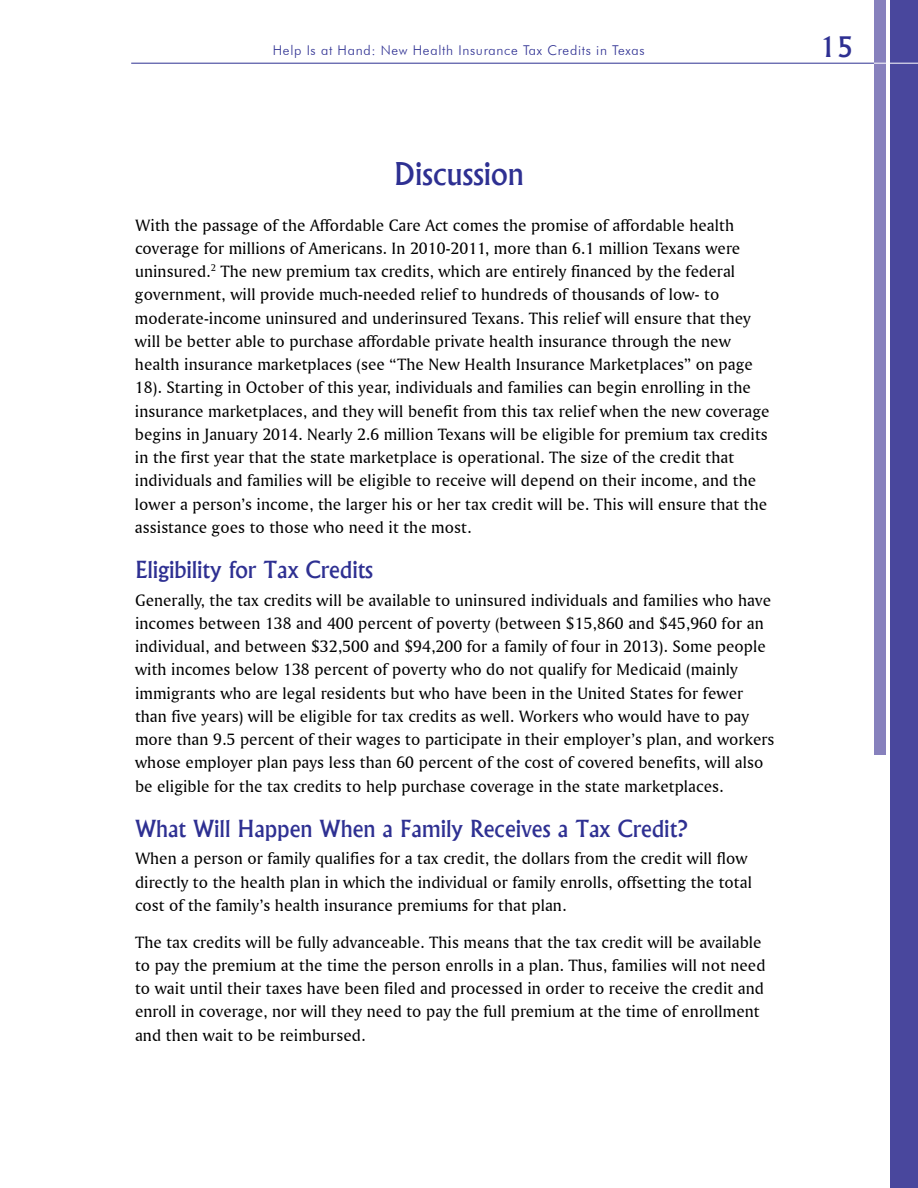
<style>
.page{position:relative;width:918px;height:1188px;background:#fff}
.page>*{position:absolute;margin:0;border:0;box-sizing:border-box;transform-origin:0 0}
.t1{font:500 30px "Albertus";color:#2e3092}
.t2{font:500 27px "Albertus";color:#2e3092}
.t3{font:500 22.5px "Albertus";color:#2e3092}
.t4{font:17.25px/23.2px "Amerigo BT Roman A";letter-spacing:.005em;color:#000}
.t5{font:300 13.5px "Futura BT";letter-spacing:.05em;color:#2e3092}
</style>
<div class="page">
<div style="left:890px;top:0;width:28px;height:1188px;background:#49479d"></div>
<div style="left:874px;top:0;width:12px;height:754px;background:#8781bd"></div>
<hr style="left:131px;top:63px;width:743px;height:1px;background:#2e3092">
<hr style="left:874px;top:63px;width:44px;height:1px;background:#fff">
<p class="t5" style="left:273px;top:42px;width:373px">Help Is at Hand: New Health Insurance Tax Credits in Texas</p>
<h2 class="t2" style="left:820px;top:30px;width:35px">15</h2>
<h1 class="t1" style="left:394px;top:155px;width:131px">Discussion</h1>
<p class="t4" style="left:135px;top:213px;width:636px">With the passage of the Affordable Care Act comes the promise of affordable health coverage for millions of Americans. In 2010-2011, more than 6.1 million Texans were uninsured.<sup>2</sup> The new premium tax credits, which are entirely financed by the federal government, will provide much-needed relief to hundreds of thousands of low- to moderate-income uninsured and underinsured Texans. This relief will ensure that they will be better able to purchase affordable private health insurance through the new health insurance marketplaces (see “The New Health Insurance Marketplaces” on page 18). Starting in October of this year, individuals and families can begin enrolling in the insurance marketplaces, and they will benefit from this tax relief when the new coverage begins in January 2014. Nearly 2.6 million Texans will be eligible for premium tax credits in the first year that the state marketplace is operational. The size of the credit that individuals and families will be eligible to receive will depend on their income, and the lower a person’s income, the larger his or her tax credit will be. This will ensure that the assistance goes to those who need it the most.</p>
<h3 class="t3" style="left:135px;top:556px;width:240px">Eligibility for Tax Credits</h3>
<p class="t4" style="left:135px;top:588px;width:641px">Generally, the tax credits will be available to uninsured individuals and families who have incomes between 138 and 400 percent of poverty (between $15,860 and $45,960 for an individual, and between $32,500 and $94,200 for a family of four in 2013). Some people with incomes below 138 percent of poverty who do not qualify for Medicaid (mainly immigrants who are legal residents but who have been in the United States for fewer than five years) will be eligible for tax credits as well. Workers who would have to pay more than 9.5 percent of their wages to participate in their employer’s plan, and workers whose employer plan pays less than 60 percent of the cost of covered benefits, will also be eligible for the tax credits to help purchase coverage in the state marketplaces.</p>
<h3 class="t3" style="left:135px;top:814px;width:554px">What Will Happen When a Family Receives a Tax Credit?</h3>
<p class="t4" style="left:135px;top:847px;width:619px">When a person or family qualifies for a tax credit, the dollars from the credit will flow directly to the health plan in which the individual or family enrolls, offsetting the total cost of the family’s health insurance premiums for that plan.</p>
<p class="t4" style="left:135px;top:930px;width:632px">The tax credits will be fully advanceable. This means that the tax credit will be available to pay the premium at the time the person enrolls in a plan. Thus, families will not need to wait until their taxes have been filed and processed in order to receive the credit and enroll in coverage, nor will they need to pay the full premium at the time of enrollment and then wait to be reimbursed.</p>
</div>
